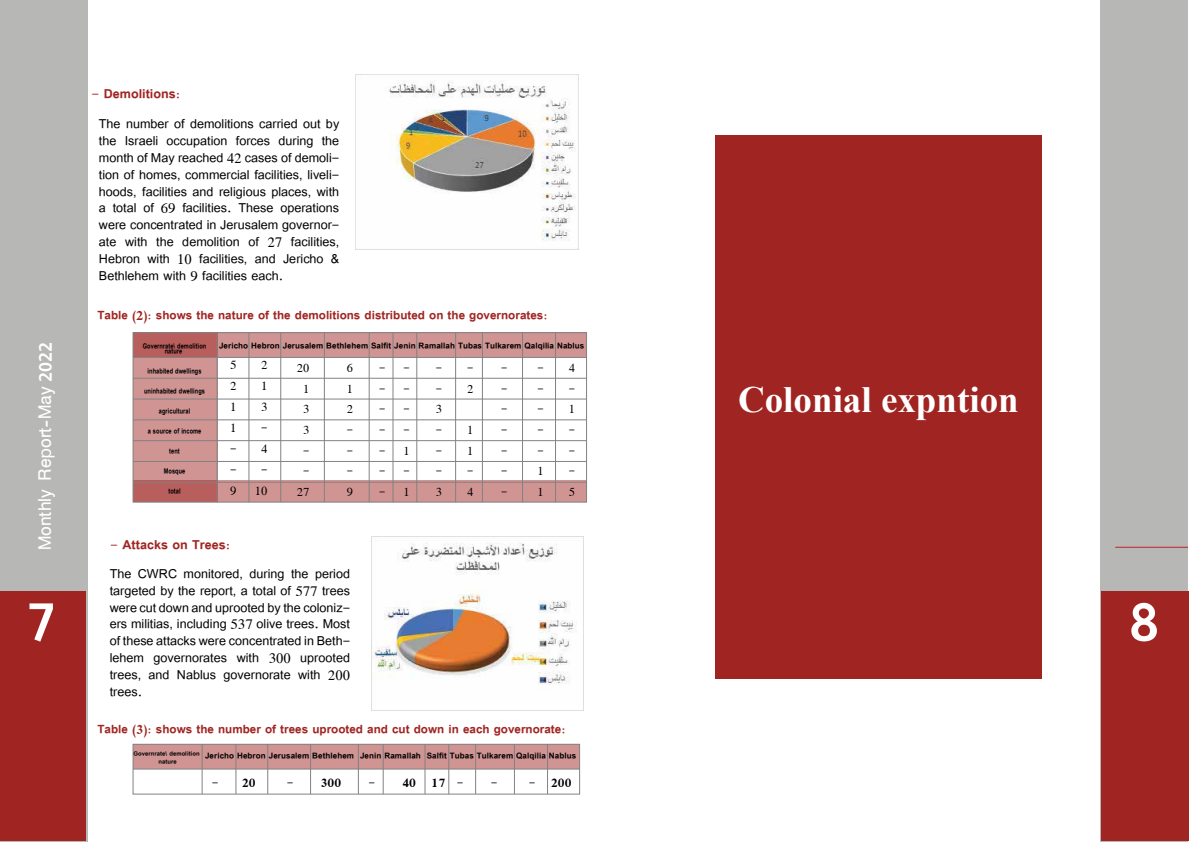
<style>
.page{position:relative;width:1191px;height:842px;background:#fff}
.page>*{position:absolute;margin:0;border:0;box-sizing:border-box;transform-origin:0 0}
.t1{font:60.3px "GE Snd";color:#fff}
.t2{font:700 37px "Times New Roman";color:#fff}
.t3{font:20px "GE Snd";color:#fff}
.t4{font:14px/16.8px "Simplified Arabic";color:#000;text-align:justify}
.t5{font:700 14px "Simplified Arabic";color:#a02522}
.t6{font:700 13px "Simplified Arabic";color:#a02522}
.t7{font:700 12px "Simplified Arabic";letter-spacing:.005em;color:#000}
.t8{font:12px/21px "Simplified Arabic";color:#000;text-align:justify}
.t9{font:11.7px/20.6px "Simplified Arabic";color:#000;text-align:justify}
.t10{font:700 9px "Simplified Arabic";letter-spacing:.005em;color:#000}
.t11{font:700 8px "Simplified Arabic";letter-spacing:.005em;color:#000;scale:.79 1}
.t12{font:700 6.5px/7.8px "Simplified Arabic";letter-spacing:.005em;color:#000;text-align:center}
</style>
<div class="page">
<div style="left:1px;top:0;width:87px;height:842px;background:#b7b8b6"></div>
<div style="left:0;top:591px;width:86px;height:250px;background:#a02522"></div>
<div style="left:133px;top:333px;width:84px;height:169px;background:#d09493"></div>
<svg style="left:135px;top:481px;width:450px;height:19px;background:#c98988"></svg>
<svg style="left:135px;top:334px;width:450px;height:23px;background:#ca8988"></svg>
<div style="left:133px;top:332px;width:454px;height:170px;border:1px solid #808284"></div>
<hr style="left:482px;top:333px;width:1px;height:169px;background:#808284">
<hr style="left:522px;top:333px;width:1px;height:169px;background:#808284">
<hr style="left:555px;top:333px;width:1px;height:169px;background:#808284">
<hr style="left:455px;top:333px;width:1px;height:169px;background:#808284">
<hr style="left:416px;top:333px;width:1px;height:169px;background:#808284">
<hr style="left:393px;top:333px;width:1px;height:169px;background:#808284">
<hr style="left:369px;top:333px;width:1px;height:169px;background:#808284">
<hr style="left:324px;top:333px;width:1px;height:169px;background:#808284">
<hr style="left:280px;top:333px;width:1px;height:169px;background:#808284">
<hr style="left:249px;top:333px;width:1px;height:169px;background:#808284">
<hr style="left:217px;top:333px;width:1px;height:169px;background:#808284">
<hr style="left:133px;top:357px;width:453px;height:1px;background:#808284">
<hr style="left:133px;top:378px;width:453px;height:1px;background:#808284">
<hr style="left:133px;top:399px;width:453px;height:1px;background:#808284">
<hr style="left:133px;top:420px;width:453px;height:1px;background:#808284">
<hr style="left:133px;top:440px;width:453px;height:1px;background:#808284">
<hr style="left:133px;top:461px;width:453px;height:1px;background:#808284">
<hr style="left:133px;top:482px;width:453px;height:1px;background:#808284">
<div style="left:133px;top:744px;width:446px;height:24px;background:#d09493"></div>
<div style="left:133px;top:744px;width:447px;height:50px;border:1px solid #808284"></div>
<hr style="left:514px;top:744px;width:1px;height:50px;background:#808284">
<hr style="left:475px;top:744px;width:1px;height:50px;background:#808284">
<hr style="left:448px;top:744px;width:1px;height:50px;background:#808284">
<hr style="left:425px;top:744px;width:1px;height:50px;background:#808284">
<hr style="left:383px;top:744px;width:1px;height:50px;background:#808284">
<hr style="left:358px;top:744px;width:1px;height:50px;background:#808284">
<hr style="left:310px;top:744px;width:1px;height:50px;background:#808284">
<hr style="left:267px;top:744px;width:1px;height:50px;background:#808284">
<hr style="left:236px;top:744px;width:1px;height:50px;background:#808284">
<hr style="left:202px;top:744px;width:1px;height:50px;background:#808284">
<hr style="left:547px;top:744px;width:1px;height:50px;background:#808284">
<hr style="left:133px;top:769px;width:446px;height:1px;background:#808284">
<img style="left:356px;top:74px;width:222px;height:175px">
<img style="left:371px;top:536px;width:212px;height:174px">
<div style="left:1100px;top:0;width:88px;height:842px;background:#b7b8b6"></div>
<div style="left:1101px;top:591px;width:88px;height:250px;background:#a02522"></div>
<div style="left:715px;top:135px;width:326px;height:543px;background:#a02522"></div>
<hr style="left:1115px;top:547px;width:73px;height:1px;background:#be202e">
<p class="t5" style="left:91px;top:83px;width:90px">- Demolitions:</p>
<p class="t4" style="left:99px;top:116px;width:242px">The number of demolitions carried out by the Israeli occupation forces during the month of May reached 42 cases of demoli&shy;tion of homes, commercial facilities, liveli&shy;hoods, facilities and religious places, with a total of 69 facilities. These operations were concentrated in Jerusalem governor&shy;ate with the demolition of 27 facilities, Hebron with 10 facilities, and Jericho &amp; Bethlehem with 9 facilities each.</p>
<p class="t6" style="left:97px;top:305px;width:452px">Table (2): shows the nature of the demolitions distributed on the governorates:</p>
<h3 class="t3" style="left:32px;top:550px;width:209px;rotate:-90deg">Monthly Report-May 2022</h3>
<p class="t10" style="left:219px;top:338px;width:367px">Jericho Hebron Jerusalem Bethlehem Salfit Jenin Ramallah Tubas Tulkarem Qalqilia Nablus</p>
<p class="t11" style="left:143px;top:339px;width:82px">Governrate\ demolition</p>
<p class="t11" style="left:165px;top:344px;width:24px">nature</p>
<p class="t11" style="left:148px;top:364px;width:70px">inhabited dwellings</p>
<p class="t11" style="left:144px;top:384px;width:79px">uninhabited dwellings</p>
<p class="t11" style="left:159px;top:404px;width:41px">agricultural</p>
<p class="t11" style="left:148px;top:424px;width:69px">a source of income</p>
<p class="t11" style="left:169px;top:444px;width:15px">tent</p>
<p class="t11" style="left:164px;top:464px;width:29px">Mosque</p>
<p class="t11" style="left:168px;top:484px;width:17px">total</p>
<p class="t8" style="left:230px;top:354px;width:8px">5<br>2<br>1<br>1 - - 9</p>
<p class="t8" style="left:255px;top:354px;width:14px;text-align:center">2<br>1<br>3 -<br>4 -<br>10</p>
<p class="t9" style="left:297px;top:358px;width:14px;text-align:center">20<br>1<br>3<br>3 - -<br>27</p>
<p class="t9" style="left:347px;top:358px;width:8px">6<br>1<br>2 - - - 9</p>
<p class="t9" style="left:379px;top:358px;width:8px">- - - - - - -</p>
<p class="t9" style="left:403px;top:358px;width:8px">- - - - 1 - 1</p>
<p class="t9" style="left:436px;top:358px;width:8px">- - 3 - - - 3</p>
<p class="t9" style="left:467px;top:358px;width:8px">-<br>2</p>
<p class="t9" style="left:501px;top:358px;width:8px">- - - - - - -</p>
<p class="t9" style="left:537px;top:358px;width:8px">- - - - - 1<br>1</p>
<p class="t9" style="left:569px;top:358px;width:8px">4 - 1 - - - 5</p>
<p class="t9" style="left:467px;top:420px;width:8px">1<br>1 - 4</p>
<p class="t5" style="left:110px;top:533px;width:122px">- Attacks on Trees:</p>
<p class="t4" style="left:110px;top:566px;width:242px">The CWRC monitored, during the period targeted by the report, a total of 577 trees were cut down and uprooted by the coloniz&shy;ers militias, including 537 olive trees. Most of these attacks were concentrated in Beth&shy;lehem governorates with 300 uprooted trees, and Nablus governorate with 200 trees.</p>
<h1 class="t1" style="left:27px;top:580px;width:32px">7</h1>
<p class="t6" style="left:97px;top:719px;width:469px">Table (3): shows the number of trees uprooted and cut down in each governorate:</p>
<p class="t12" style="left:134px;top:750px;width:68px">Governrate\ demolition nature</p>
<p class="t10" style="left:205px;top:748px;width:373px">Jericho Hebron Jerusalem Bethlehem Jenin Ramallah Salfit Tubas Tulkarem Qalqilia Nablus</p>
<p class="t7" style="left:212px;top:773px;width:45px">- 20</p>
<p class="t7" style="left:287px;top:773px;width:56px">- 300</p>
<p class="t7" style="left:368px;top:773px;width:49px">- 40</p>
<p class="t7" style="left:431px;top:773px;width:34px">17 -</p>
<p class="t7" style="left:491px;top:773px;width:8px">-</p>
<p class="t7" style="left:529px;top:773px;width:44px">- 200</p>
<h2 class="t2" style="left:738px;top:373px;width:282px">Colonial expntion</h2>
<h1 class="t1" style="left:1129px;top:580px;width:32px">8</h1>
</div>
